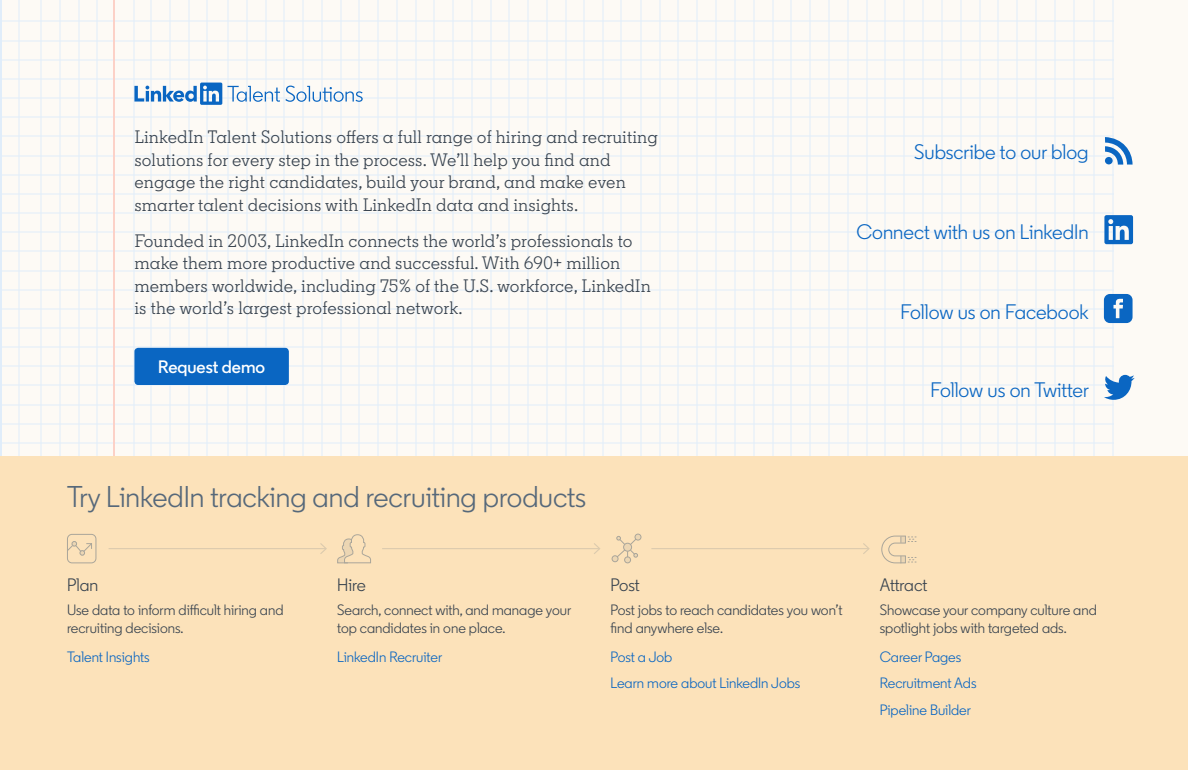
<style>
.page{position:relative;width:1188px;height:770px;background:#fdfaf5}
.page>*{position:absolute;margin:0;border:0;box-sizing:border-box;transform-origin:0 0}
.t1{font:30px "Community";color:#56687a}
.t2{font:21px "Community";color:#0a66c2}
.t3{font:18px/22.5px "Community Slab";letter-spacing:.005em;color:#38434f}
.Head{font:18px "Community";color:#38434f}
.t4{font:600 18px "Community";color:#fff}
.Head-2{font:15px/18px "Community";color:#38434f}
.Head-3{font:15px "Community";color:#0a66c2}
</style>
<div class="page">
<hr style="left:1px;top:21px;width:1113px;height:1px;background:#e0edfa">
<hr style="left:1px;top:40px;width:1113px;height:1px;background:#e0edfa">
<hr style="left:1px;top:59px;width:1113px;height:1px;background:#e0edfa">
<hr style="left:1px;top:78px;width:1113px;height:2px;background:#e0edfa">
<hr style="left:1px;top:97px;width:1113px;height:2px;background:#e0edfa">
<hr style="left:1px;top:117px;width:1113px;height:1px;background:#e0edfa">
<hr style="left:1px;top:136px;width:1113px;height:1px;background:#e0edfa">
<hr style="left:1px;top:155px;width:1113px;height:1px;background:#e0edfa">
<hr style="left:1px;top:174px;width:1113px;height:1px;background:#e0edfa">
<hr style="left:1px;top:193px;width:1113px;height:1px;background:#e0edfa">
<hr style="left:1px;top:212px;width:1113px;height:2px;background:#e0edfa">
<hr style="left:1px;top:231px;width:1113px;height:2px;background:#e0edfa">
<hr style="left:1px;top:251px;width:1113px;height:1px;background:#e0edfa">
<hr style="left:1px;top:270px;width:1113px;height:1px;background:#e0edfa">
<hr style="left:1px;top:289px;width:1113px;height:1px;background:#e0edfa">
<hr style="left:1px;top:308px;width:1113px;height:1px;background:#e0edfa">
<hr style="left:1px;top:327px;width:1113px;height:1px;background:#e0edfa">
<hr style="left:1px;top:346px;width:1113px;height:2px;background:#e0edfa">
<hr style="left:1px;top:365px;width:1113px;height:2px;background:#e0edfa">
<hr style="left:1px;top:385px;width:1113px;height:1px;background:#e0edfa">
<hr style="left:1px;top:404px;width:1113px;height:1px;background:#e0edfa">
<hr style="left:1px;top:423px;width:1113px;height:1px;background:#e0edfa">
<hr style="left:1px;top:442px;width:1113px;height:1px;background:#e0edfa">
<hr style="left:791px;top:0;width:1px;height:770px;background:#e0edfa">
<hr style="left:340px;top:0;width:1px;height:770px;background:#e0edfa">
<hr style="left:922px;top:0;width:2px;height:770px;background:#e0edfa">
<hr style="left:471px;top:0;width:2px;height:770px;background:#e0edfa">
<hr style="left:1054px;top:0;width:1px;height:770px;background:#e0edfa">
<hr style="left:602px;top:0;width:2px;height:770px;background:#e0edfa">
<hr style="left:1074px;top:0;width:1px;height:770px;background:#e0edfa">
<hr style="left:621px;top:0;width:1px;height:770px;background:#e0edfa">
<hr style="left:1094px;top:0;width:1px;height:770px;background:#e0edfa">
<hr style="left:641px;top:0;width:1px;height:770px;background:#e0edfa">
<hr style="left:1112px;top:0;width:2px;height:770px;background:#e0edfa">
<hr style="left:659px;top:0;width:1px;height:770px;background:#e0edfa">
<hr style="left:697px;top:0;width:1px;height:770px;background:#e0edfa">
<hr style="left:246px;top:0;width:2px;height:770px;background:#e0edfa">
<hr style="left:151px;top:0;width:1px;height:770px;background:#e0edfa">
<hr style="left:828px;top:0;width:2px;height:770px;background:#e0edfa">
<hr style="left:378px;top:0;width:1px;height:770px;background:#e0edfa">
<hr style="left:960px;top:0;width:1px;height:770px;background:#e0edfa">
<hr style="left:509px;top:0;width:1px;height:770px;background:#e0edfa">
<hr style="left:734px;top:0;width:2px;height:770px;background:#e0edfa">
<hr style="left:284px;top:0;width:1px;height:770px;background:#e0edfa">
<hr style="left:188px;top:0;width:1px;height:770px;background:#e0edfa">
<hr style="left:866px;top:0;width:1px;height:770px;background:#e0edfa">
<hr style="left:415px;top:0;width:1px;height:770px;background:#e0edfa">
<hr style="left:998px;top:0;width:1px;height:770px;background:#e0edfa">
<hr style="left:546px;top:0;width:1px;height:770px;background:#e0edfa">
<hr style="left:753px;top:0;width:1px;height:770px;background:#e0edfa">
<hr style="left:303px;top:0;width:1px;height:770px;background:#e0edfa">
<hr style="left:207px;top:0;width:1px;height:770px;background:#e0edfa">
<hr style="left:885px;top:0;width:1px;height:770px;background:#e0edfa">
<hr style="left:434px;top:0;width:1px;height:770px;background:#e0edfa">
<hr style="left:1017px;top:0;width:1px;height:770px;background:#e0edfa">
<hr style="left:565px;top:0;width:1px;height:770px;background:#e0edfa">
<hr style="left:772px;top:0;width:1px;height:770px;background:#e0edfa">
<hr style="left:321px;top:0;width:2px;height:770px;background:#e0edfa">
<hr style="left:904px;top:0;width:1px;height:770px;background:#e0edfa">
<hr style="left:452px;top:0;width:2px;height:770px;background:#e0edfa">
<hr style="left:1035px;top:0;width:2px;height:770px;background:#e0edfa">
<hr style="left:584px;top:0;width:1px;height:770px;background:#e0edfa">
<hr style="left:678px;top:0;width:1px;height:770px;background:#e0edfa">
<hr style="left:228px;top:0;width:1px;height:770px;background:#e0edfa">
<hr style="left:133px;top:0;width:2px;height:770px;background:#e0edfa">
<hr style="left:810px;top:0;width:1px;height:770px;background:#e0edfa">
<hr style="left:359px;top:0;width:1px;height:770px;background:#e0edfa">
<hr style="left:941px;top:0;width:2px;height:770px;background:#e0edfa">
<hr style="left:490px;top:0;width:1px;height:770px;background:#e0edfa">
<hr style="left:715px;top:0;width:2px;height:770px;background:#e0edfa">
<hr style="left:265px;top:0;width:1px;height:770px;background:#e0edfa">
<hr style="left:169px;top:0;width:2px;height:770px;background:#e0edfa">
<hr style="left:847px;top:0;width:1px;height:770px;background:#e0edfa">
<hr style="left:396px;top:0;width:2px;height:770px;background:#e0edfa">
<hr style="left:979px;top:0;width:1px;height:770px;background:#e0edfa">
<hr style="left:527px;top:0;width:2px;height:770px;background:#e0edfa">
<hr style="left:97px;top:0;width:1px;height:770px;background:#e0edfa">
<hr style="left:78px;top:0;width:1px;height:770px;background:#e0edfa">
<hr style="left:59px;top:0;width:1px;height:770px;background:#e0edfa">
<hr style="left:40px;top:0;width:2px;height:770px;background:#e0edfa">
<hr style="left:19px;top:0;width:1px;height:770px;background:#e0edfa">
<hr style="left:0;top:0;width:1px;height:770px;background:#e0edfa">
<hr style="left:114px;top:0;width:1px;height:770px;background:#fcd1c7">
<div style="left:0;top:456px;width:1188px;height:313px;background:#fce2ba"></div>
<svg style="left:1105px;top:137px;width:28px;height:27px"></svg>
<svg style="left:1104px;top:215px;width:29px;height:29px"></svg>
<svg style="left:1104px;top:294px;width:29px;height:29px"></svg>
<svg style="left:1104px;top:375px;width:31px;height:25px"></svg>
<hr style="left:109px;top:548px;width:217px;height:1px;background:#56687a">
<svg style="left:319px;top:543px;width:8px;height:11px"></svg>
<hr style="left:382px;top:548px;width:218px;height:1px;background:#56687a">
<svg style="left:592px;top:543px;width:8px;height:11px"></svg>
<hr style="left:651px;top:548px;width:218px;height:1px;background:#56687a">
<svg style="left:862px;top:543px;width:8px;height:11px"></svg>
<div style="left:635px;top:533px;width:6px;height:7px;border:1px solid #56687a;border-radius:50%"></div>
<svg style="left:612px;top:534px;width:29px;height:29px"></svg>
<div style="left:624px;top:556px;width:7px;height:7px;border:1px solid #56687a;border-radius:50%"></div>
<div style="left:612px;top:555px;width:6px;height:7px;border:1px solid #56687a;border-radius:50%"></div>
<div style="left:623px;top:542px;width:9px;height:9px;border:1px solid #56687a;border-radius:50%"></div>
<svg style="left:881px;top:535px;width:35px;height:28px"></svg>
<div style="left:67px;top:534px;width:29px;height:29px;border:1px solid #56687a;border-radius:5px"></div>
<svg style="left:67px;top:541px;width:25px;height:14px"></svg>
<svg style="left:337px;top:534px;width:34px;height:29px"></svg>
<div style="left:134px;top:348px;width:155px;height:37px;background:#0a66c2;border-radius:4px"></div>
<svg style="left:134px;top:82px;width:88px;height:23px"></svg>
<svg style="left:228px;top:86px;width:135px;height:16px"></svg>
<p class="t3" style="left:134px;top:125px;width:525px">LinkedIn Talent Solutions offers a full range of hiring and recruiting solutions for every step in the process. We’ll help you find and engage the right candidates, build your brand, and make even smarter talent decisions with LinkedIn data and insights.</p>
<p class="t3" style="left:134px;top:229px;width:518px">Founded in 2003, LinkedIn connects the world’s professionals to make them more productive and successful. With 690+ million members worldwide, including 75% of the U.S. workforce, LinkedIn is the world’s largest professional network.</p>
<p class="t4" style="left:158px;top:355px;width:109px">Request demo</p>
<p class="t2" style="left:914px;top:139px;width:176px">Subscribe to our blog</p>
<p class="t2" style="left:857px;top:219px;width:233px">Connect with us on LinkedIn</p>
<p class="t2" style="left:901px;top:299px;width:190px">Follow us on Facebook</p>
<p class="t2" style="left:930px;top:376px;width:160px">Follow us on Twitter</p>
<p class="t1" style="left:67px;top:477px;width:521px">Try LinkedIn tracking and recruiting products</p>
<p class="Head" style="left:67px;top:573px;width:33px">Plan</p>
<p class="Head-2" style="left:67px;top:600px;width:218px">Use data to inform difficult hiring and recruiting decisions.</p>
<p class="Head-3" style="left:67px;top:647px;width:84px">Talent Insights</p>
<p class="Head" style="left:337px;top:573px;width:30px">Hire</p>
<p class="Head-2" style="left:337px;top:600px;width:236px">Search, connect with, and manage your top candidates in one place.</p>
<p class="Head-3" style="left:337px;top:647px;width:106px">LinkedIn Recruiter</p>
<p class="Head" style="left:611px;top:573px;width:31px">Post</p>
<p class="Head-2" style="left:611px;top:600px;width:233px">Post jobs to reach candidates you won’t find anywhere else.</p>
<p class="Head-3" style="left:611px;top:647px;width:63px">Post a Job</p>
<p class="Head-3" style="left:611px;top:673px;width:191px">Learn more about LinkedIn Jobs</p>
<p class="Head" style="left:880px;top:573px;width:49px">Attract</p>
<p class="Head-2" style="left:880px;top:600px;width:219px">Showcase your company culture and spotlight jobs with targeted ads.</p>
<p class="Head-3" style="left:880px;top:647px;width:83px">Career Pages</p>
<p class="Head-3" style="left:880px;top:673px;width:98px">Recruitment Ads</p>
<p class="Head-3" style="left:880px;top:700px;width:93px">Pipeline Builder</p>
</div>
